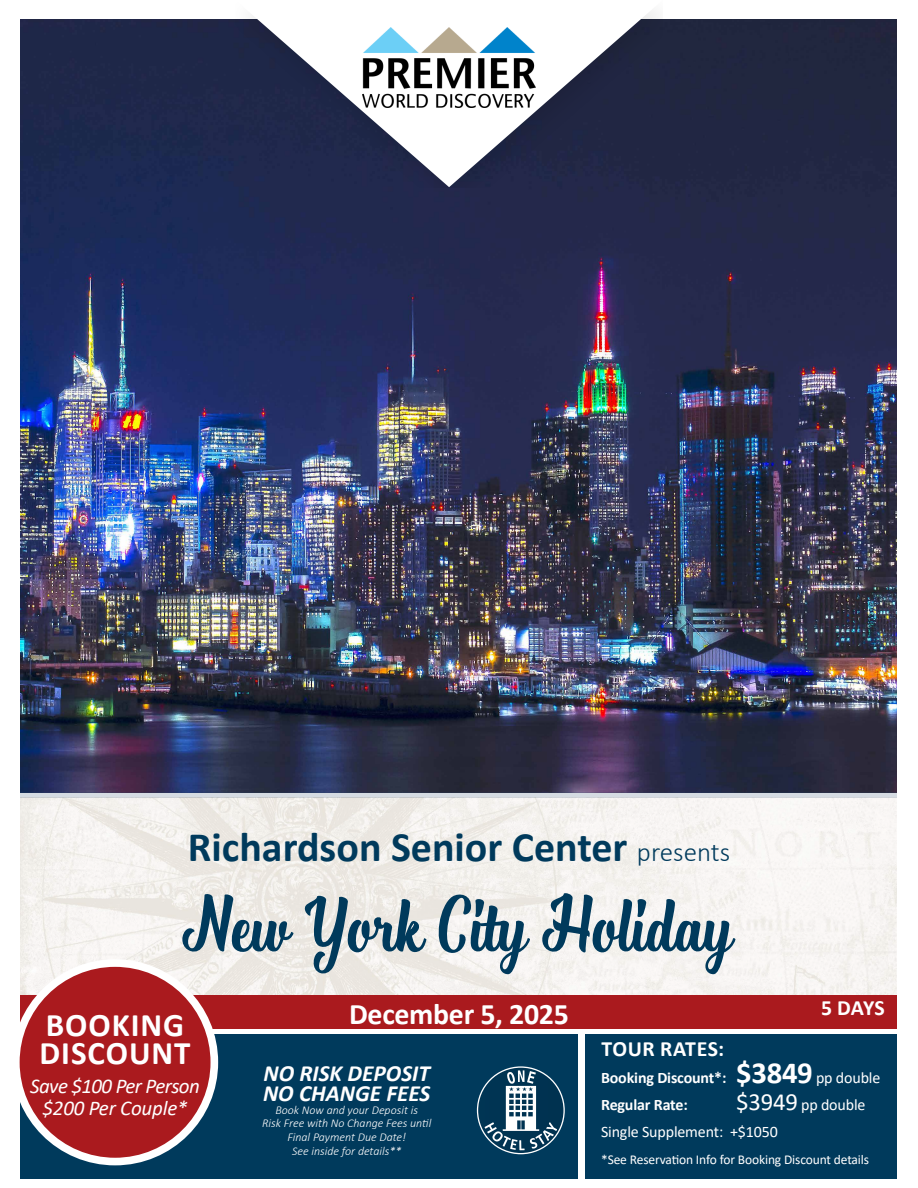
<style>
.page{position:relative;width:918px;height:1188px;background:#fff}
.page>*{position:absolute;margin:0;border:0;box-sizing:border-box;transform-origin:0 0}
.t1{font:69px "Chiladepia Script";color:#003a5c;scale:.91 1}
.t2{font:700 42px "Calibri";color:#003a5c}
.t3{font:700 33px/28.5px "Calibri";letter-spacing:.03em;color:#fff}
.t4{font:700 29.85px "Calibri";letter-spacing:-.01em;color:#fff}
.t5{font:italic 700 23.25px/20.4px "Calibri";color:#fff}
.t6{font:700 21.75px "Calibri";letter-spacing:.015em;color:#fff}
.t7{font:italic 21px/22.5px "Calibri";letter-spacing:-.03em;color:#fff;text-align:center}
.t8{font:700 16.05px/27px "Calibri";letter-spacing:-.01em;color:#fff}
.t9{font:16.05px/27px "Calibri";letter-spacing:-.01em;color:#fff}
.t10{font:13.5px "Calibri";letter-spacing:-.01em;color:#fff}
.t11{font:italic 300 12px/13.2px "Calibri";color:#fff;text-align:center}
.s1{font-weight:300;font-size:27px}
.s2{font-size:30.75px}
.s3{font-weight:400}
.s4{font-size:24.75px}
</style>
<div class="page">
<div style="left:21px;top:1035px;width:557px;height:144px;background:#003a5c"></div>
<div style="left:585px;top:1035px;width:333px;height:144px;background:#003a5c"></div>
<img style="left:21px;top:798px;width:876px;height:198px">
<img style="left:21px;top:20px;width:876px;height:772px">
<div style="left:21px;top:996px;width:897px;height:33px;background:#aa1a1e"></div>
<div style="left:21px;top:792px;width:897px;height:6px;background:#d5dbe2"></div>
<div style="left:16px;top:963px;width:198px;height:199px;background:#aa1a1e;border-radius:50%"></div>
<div style="left:12px;top:959px;width:206px;height:206px;border:8px solid #fff;border-radius:50%"></div>
<div style="left:897px;top:1px;width:21px;height:1187px;background:#fff"></div>
<svg style="left:478px;top:1067px;width:86px;height:86px"></svg>
<svg style="left:485px;top:1070px;width:72px;height:80px"></svg>
<svg style="left:235px;top:11px;width:428px;height:176px;fill:#21284b"></svg>
<img style="left:363px;top:28px;width:172px;height:79px">
<h2 class="t2" style="left:188px;top:817px;width:544px">Richardson Senior Center <span class="s1">presents</span></h2>
<h1 class="t1" style="left:182px;top:874px;width:606px">New York City Holiday</h1>
<h3 class="t3" style="left:40px;top:1010px;width:153px">BOOKING<br>DISCOUNT</h3>
<h3 class="t7" style="left:30px;top:1074px;width:171px">Save $100 Per Person $200 Per Couple*</h3>
<h3 class="t4" style="left:348px;top:991px;width:245px">September 24, 2021</h3>
<h3 class="t4" style="left:349px;top:993px;width:221px">December 5, 2025</h3>
<h3 class="t5" style="left:263px;top:1062px;width:169px">NO RISK DEPOSIT<br>NO CHANGE FEES</h3>
<p class="t11" style="left:262px;top:1104px;width:171px">Book Now and your Deposit is<br>Risk Free with No Change Fees until<br>Final Payment Due Date!</p>
<p class="t11" style="left:292px;top:1144px;width:111px">See inside for details**</p>
<h3 class="t6" style="left:821px;top:992px;width:65px">5 DAYS</h3>
<h3 class="t6" style="left:602px;top:1033px;width:124px">TOUR RATES:</h3>
<h3 class="t8" style="left:601px;top:1064px;width:281px">Booking Discount*: <span class="s2">$3849</span> <span class="s3">pp double<br></span>Regular Rate:</h3>
<h3 class="t9" style="left:601px;top:1090px;width:266px;text-indent:135px"><span class="s4">$3949</span> pp double<br>Single Supplement: +$1050</h3>
<p class="t10" style="left:601px;top:1150px;width:270px">*See Reservation Info for Booking Discount details</p>
</div>
